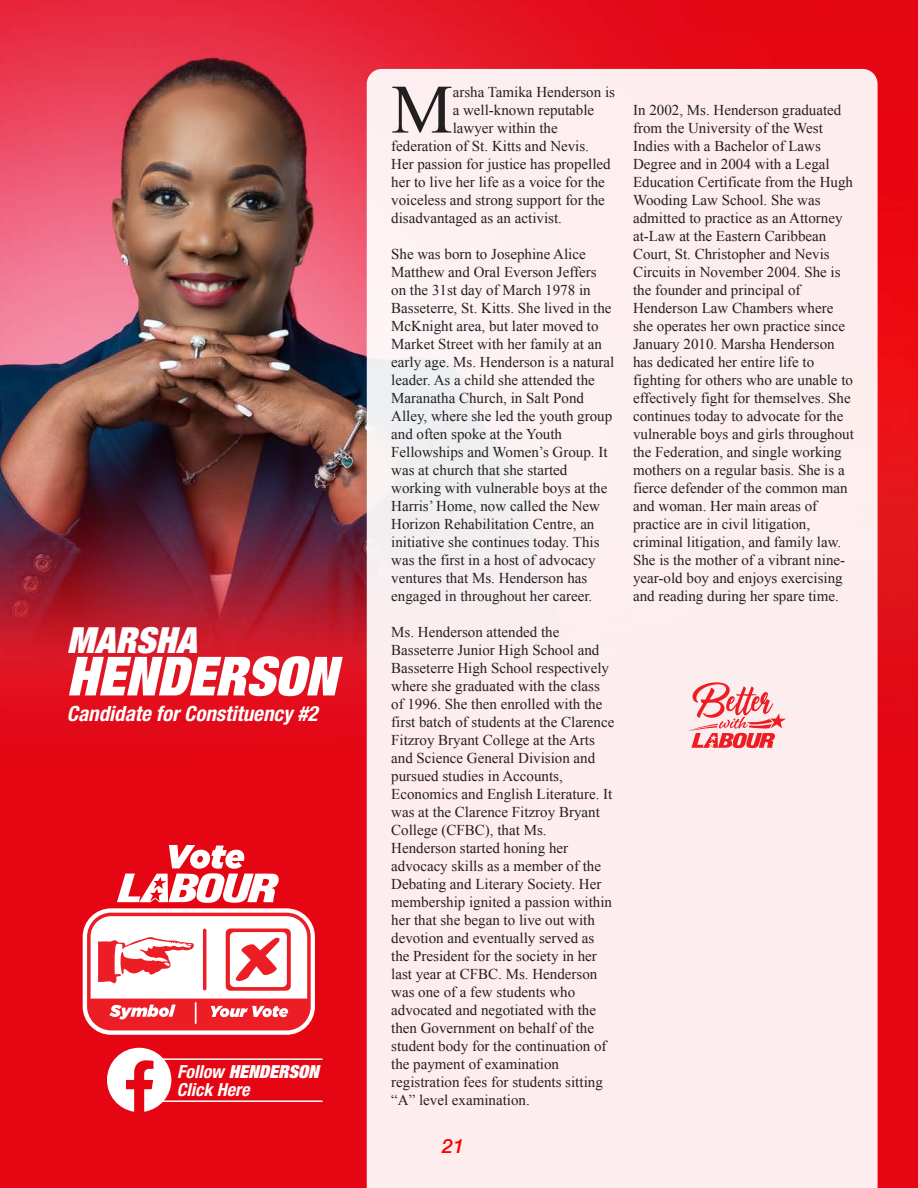
<style>
.page{position:relative;width:918px;height:1188px;background:#fff}
.page>*{position:absolute;margin:0;border:0;box-sizing:border-box;transform-origin:0 0}
.t1{font:69.3px "Times New Roman";color:#231f20}
.t2{font:italic 900 expanded 54px "Helvetica Neue";color:#fff}
.t3{font:italic 900 expanded 36px "Helvetica Neue";color:#fff}
.t4{font:italic 700 condensed 21px "Helvetica Neue";color:#fff}
.t5{font:italic 500 19.5px "Helvetica Neue";color:#f00}
.t6{font:italic 900 expanded 18px "Helvetica Neue";color:#fff}
.t7{font:italic 700 condensed 18px "Helvetica Neue";color:#fff}
.t8{font:15px/18px "Times New Roman";color:#231f20}
.s1{font-weight:700;font-stretch:condensed}
</style>
<div class="page">
<img style="left:0;top:0;width:918px;height:1188px">
<div style="left:367px;top:69px;width:511px;height:1119px;background:#fdedee"></div>
<svg style="left:83px;top:845px;width:232px;height:190px"></svg>
<hr style="left:195px;top:1002px;width:2px;height:22px;background:#fff">
<svg style="left:687px;top:682px;width:99px;height:66px;background:#f7aaac"></svg>
<hr style="left:158px;top:1058px;width:165px;height:2px;background:#fff">
<hr style="left:158px;top:1100px;width:165px;height:2px;background:#fff">
<svg style="left:107px;top:1048px;width:64px;height:64px"></svg>
<p class="t3" style="left:67px;top:627px;width:131px">MARSHA</p>
<p class="t2" style="left:67px;top:657px;width:282px">HENDERSON</p>
<p class="t4" style="left:67px;top:706px;width:256px">Candidate forConstituency #2</p>
<p class="t6" style="left:177px;top:1065px;width:147px"><span class="s1">Follow</span> HENDERSON</p>
<p class="t7" style="left:177px;top:1083px;width:78px">Click Here</p>
<p class="t1" style="left:391px;top:71px;width:63px">M</p>
<p class="t8" style="left:453px;top:83px;width:164px">arsha Tamika Henderson is</p>
<p class="t8" style="left:453px;top:101px;width:143px">a well-known reputable</p>
<p class="t8" style="left:453px;top:119px;width:106px">lawyer within the</p>
<p class="t8" style="left:391px;top:137px;width:199px">federation of St. Kitts and Nevis.</p>
<p class="t8" style="left:391px;top:155px;width:221px">Her passion for justice has propelled</p>
<p class="t8" style="left:391px;top:173px;width:215px">her to live her life as a voice for the</p>
<p class="t8" style="left:391px;top:191px;width:215px">voiceless and strong support for the</p>
<p class="t8" style="left:391px;top:209px;width:172px">disadvantaged as an activist.</p>
<p class="t8" style="left:391px;top:245px;width:225px">She was born to Josephine Alice Matthew and Oral Everson Jeffers on the 31st day of March 1978 in Basseterre, St. Kitts. She lived in the McKnight area, but later moved to Market Street with her family at an early age. Ms. Henderson is a natural leader. As a child she attended the Maranatha Church, in Salt Pond Alley, where she led the youth group and often spoke at the Youth Fellowships and Women’s Group. It was at church that she started working with vulnerable boys at the Harris’ Home, now called the New Horizon Rehabilitation Centre, an initiative she continues today. This was the first in a host of advocacy ventures that Ms. Henderson has engaged in throughout her career.</p>
<p class="t8" style="left:391px;top:623px;width:225px">Ms. Henderson attended the<br>Basseterre Junior High School and<br>Basseterre High School respectively where she graduated with the class of 1996. She then enrolled with the first batch of students at the Clarence<br>Fitzroy Bryant College at the Arts and Science General Division and pursued studies in Accounts,<br>Economics and English Literature. It was at the Clarence Fitzroy Bryant<br>College (CFBC), that Ms.<br>Henderson started honing her advocacy skills as a member of the<br>Debating and Literary Society. Her membership ignited a passion within her that she began to live out with devotion and eventually served as the President for the society in her last year at CFBC. Ms. Henderson was one of a few students who advocated and negotiated with the then Government on behalf of the student body for the continuation of the payment of examination registration fees for students sitting “A” level examination.</p>
<p class="t5" style="left:442px;top:1134px;width:23px">21</p>
<p class="t8" style="left:633px;top:101px;width:222px">In 2002, Ms. Henderson graduated from the University of the West Indies with a Bachelor of Laws Degree and in 2004 with a Legal Education Certificate from the Hugh Wooding Law School. She was admitted to practice as an Attorney at-Law at the Eastern Caribbean Court, St. Christopher and Nevis Circuits in November 2004. She is the founder and principal of Henderson Law Chambers where she operates her own practice since January 2010. Marsha Henderson has dedicated her entire life to fighting for others who are unable to effectively fight for themselves. She continues today to advocate for the vulnerable boys and girls throughout the Federation, and single working mothers on a regular basis. She is a fierce defender of the common man and woman. Her main areas of practice are in civil litigation, criminal litigation, and family law.<br>She is the mother of a vibrant nine&shy;year-old boy and enjoys exercising and reading during her spare time.</p>
</div>
